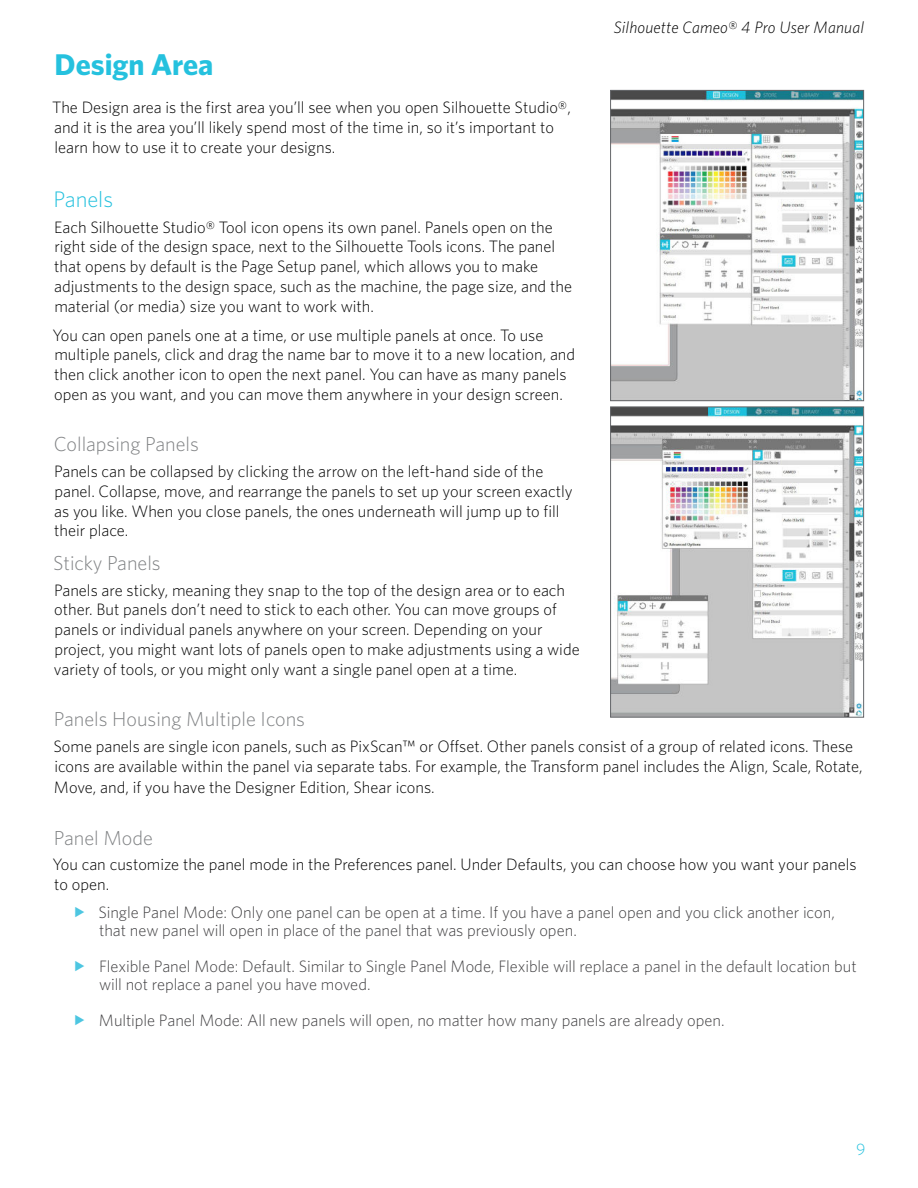
<style>
.page{position:relative;width:918px;height:1188px;background:#fff}
.page>*{position:absolute;margin:0;border:0;box-sizing:border-box;transform-origin:0 0}
.t1{font:700 30px "Whitney";color:#25c1de}
.t2{font:300 22.5px "Whitney";color:#25c1de}
.t3{font:300 20.25px "Whitney";color:#808284}
.t4{font:300 16.5px/19.8px "Whitney";color:#000}
.t5{font:300 16.5px/18px "Whitney";letter-spacing:-.005em;color:#414042}
.t6{font:italic 300 16.5px "Whitney";letter-spacing:.01em;color:#000}
.t7{font:300 16.5px "Whitney";color:#25c1de}
</style>
<div class="page">
<img style="left:612px;top:92px;width:250px;height:307px">
<div style="left:610px;top:90px;width:254px;height:311px;border:1px solid #65676a"></div>
<img style="left:612px;top:408px;width:250px;height:308px">
<div style="left:610px;top:406px;width:254px;height:312px;border:1px solid #65676a"></div>
<p class="t6" style="left:614px;top:18px;width:252px">Silhouette Cameo® 4 Pro User Manual</p>
<h1 class="t1" style="left:55px;top:54px;width:160px">Design Area</h1>
<p class="t4" style="left:52px;top:99px;width:520px">The Design area is the first area you’ll see when you open Silhouette Studio®, and it is the area you’ll likely spend most of the time in, so it’s important to learn how to use it to create your designs.</p>
<h2 class="t2" style="left:54px;top:190px;width:61px">Panels</h2>
<p class="t4" style="left:54px;top:218px;width:519px">Each Silhouette Studio® Tool icon opens its own panel. Panels open on the right side of the design space, next to the Silhouette Tools icons. The panel that opens by default is the Page Setup panel, which allows you to make adjustments to the design space, such as the machine, the page size, and the material (or media) size you want to work with.</p>
<p class="t4" style="left:52px;top:326px;width:524px">You can open panels one at a time, or use multiple panels at once. To use multiple panels, click and drag the name bar to move it to a new location, and then click another icon to open the next panel. You can have as many panels open as you want, and you can move them anywhere in your design screen.</p>
<p class="t3" style="left:54px;top:436px;width:147px">Collapsing Panels</p>
<p class="t4" style="left:54px;top:462px;width:520px">Panels can be collapsed by clicking the arrow on the left-hand side of the panel. Collapse, move, and rearrange the panels to set up your screen exactly as you like. When you close panels, the ones underneath will jump up to fill their place.</p>
<p class="t3" style="left:53px;top:555px;width:109px">Sticky Panels</p>
<p class="t4" style="left:54px;top:581px;width:527px">Panels are sticky, meaning they snap to the top of the design area or to each other. But panels don’t need to stick to each other. You can move groups of panels or individual panels anywhere on your screen. Depending on your project, you might want lots of panels open to make adjustments using a wide variety of tools, or you might only want a single panel open at a time.</p>
<p class="t3" style="left:54px;top:711px;width:253px">Panels Housing Multiple Icons</p>
<p class="t4" style="left:53px;top:737px;width:811px">Some panels are single icon panels, such as PixScan™ or Offset. Other panels consist of a group of related icons. These icons are available within the panel via separate tabs. For example, the Transform panel includes the Align, Scale, Rotate,</p>
<p class="t4" style="left:54px;top:779px;width:382px">Move, and, if you have the Designer Edition, Shear icons.</p>
<p class="t3" style="left:54px;top:829px;width:100px">Panel Mode</p>
<p class="t4" style="left:52px;top:856px;width:806px">You can customize the panel mode in the Preferences panel. Under Defaults, you can choose how you want your panels to open.</p>
<p class="t5" style="left:98px;top:904px;width:738px">Single Panel Mode: Only one panel can be open at a time. If you have a panel open and you click another icon, that new panel will open in place of the panel that was previously open.</p>
<p class="t5" style="left:99px;top:958px;width:759px">Flexible Panel Mode: Default. Similar to Single Panel Mode, Flexible will replace a panel in the default location but will not replace a panel you have moved.</p>
<p class="t5" style="left:99px;top:1012px;width:627px">Multiple Panel Mode: All new panels will open, no matter how many panels are already open.</p>
<p class="t7" style="left:856px;top:1142px;width:11px">9</p>
</div>
